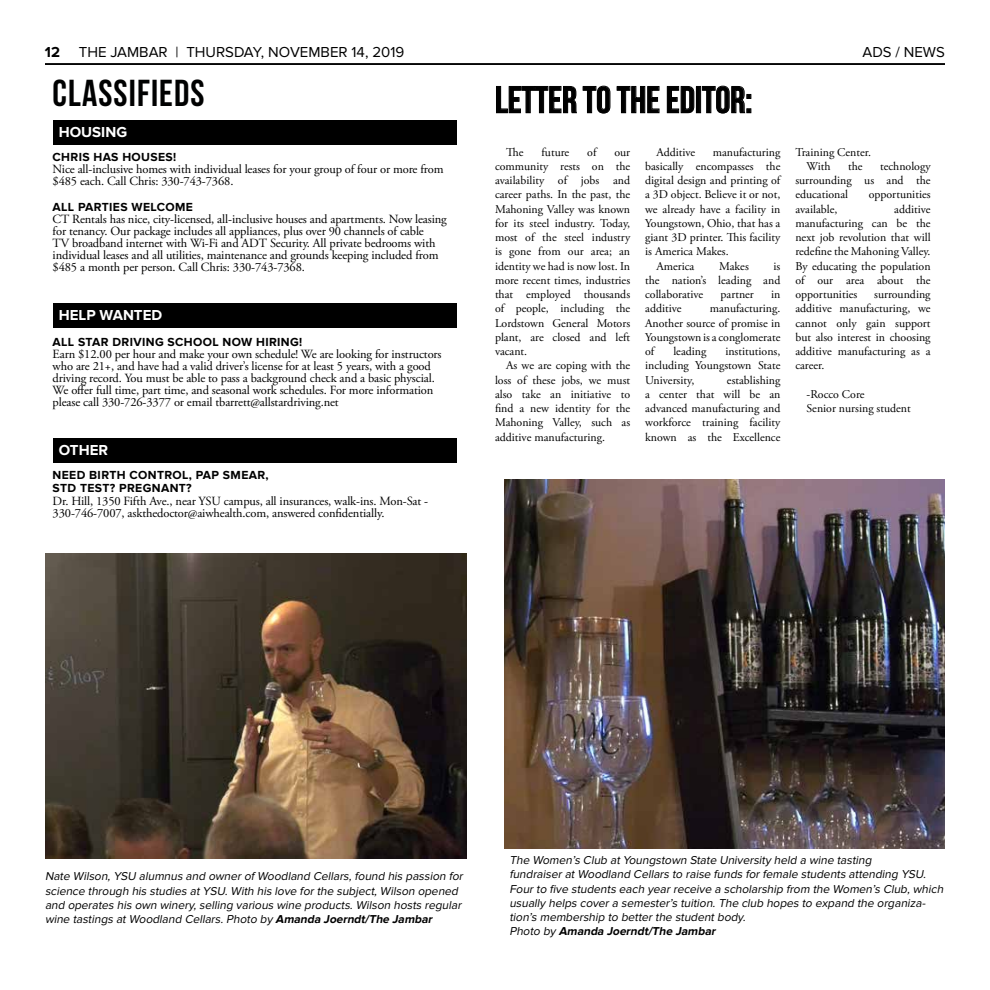
<style>
.page{position:relative;width:990px;height:990px;background:#fff}
.page>*{position:absolute;margin:0;border:0;box-sizing:border-box;transform-origin:0 0}
.t1{font:700 37.5px "Bebas Neue";color:#000}
.t2{font:700 37.5px "Bebas Neue";letter-spacing:.03em;color:#000101}
.t3{font:15px "Proxima Nova";color:#000}
.t4{font:700 15px "Proxima Nova";color:#fff}
.t5{font:700 15px "Proxima Nova";color:#000}
.t6{font:12.5px/12.1px "Adobe Garamond Pro";letter-spacing:-.01em;color:#000}
.t7{font:700 12.12px/13.4px "Proxima Nova";letter-spacing:.03em;color:#000}
.t8{font:11.88px/14.2px "Adobe Garamond Pro";color:#000;text-align:justify}
.t9{font:italic 11.88px/14.2px "Proxima Nova";color:#000}
.s1{font-weight:700}
</style>
<div class="page">
<hr style="left:45px;top:63px;width:900px;height:2px;background:#000">
<svg style="left:496px;top:86px;width:81px;height:27px"></svg>
<svg style="left:583px;top:86px;width:28px;height:28px"></svg>
<svg style="left:617px;top:86px;width:43px;height:27px"></svg>
<svg style="left:667px;top:86px;width:27px;height:27px"></svg>
<div style="left:696px;top:86px;width:5px;height:27px;border:1px solid #000"></div>
<svg style="left:702px;top:86px;width:49px;height:28px"></svg>
<div style="left:53px;top:121px;width:403px;height:24px;background:#000"></div>
<div style="left:53px;top:304px;width:403px;height:24px;background:#000"></div>
<div style="left:53px;top:439px;width:403px;height:24px;background:#000"></div>
<img style="left:45px;top:553px;width:421px;height:306px">
<img style="left:504px;top:480px;width:441px;height:369px">
<p class="t5" style="left:45px;top:43px;width:17px">12</p>
<p class="t3" style="left:79px;top:43px;width:327px">THE JAMBAR | THURSDAY, NOVEMBER 14, 2019</p>
<p class="t3" style="left:862px;top:43px;width:84px">ADS / NEWS</p>
<h1 class="t2" style="left:53px;top:72px;width:154px">CLASSIFIEDS</h1>
<h1 class="t1" style="left:495px;top:79px;width:259px">LETTER TO THE EDITOR:</h1>
<p class="t7" style="left:53px;top:151px;width:125px">CHRIS HAS HOUSES!</p>
<p class="t6" style="left:53px;top:164px;width:393px">Nice all-inclusive homes with individual leases for your group of four or more from $485 each. Call Chris: 330-743-7368.</p>
<p class="t7" style="left:53px;top:200px;width:142px">ALL PARTIES WELCOME</p>
<p class="t6" style="left:53px;top:213px;width:396px">CT Rentals has nice, city-licensed, all-inclusive houses and apartments. Now leasing for tenancy. Our package includes all appliances, plus over 90 channels of cable<br>TV broadband internet with Wi-Fi and ADT Security. All private bedrooms with individual leases and all utilities, maintenance and grounds keeping included from $485 a month per person. Call Chris: 330-743-7368.</p>
<p class="t4" style="left:59px;top:123px;width:70px">HOUSING</p>
<p class="t8" style="left:506px;top:145px;width:19px">The</p>
<p class="t8" style="left:542px;top:145px;width:29px">future</p>
<p class="t8" style="left:587px;top:145px;width:11px">of</p>
<p class="t8" style="left:656px;top:145px;width:40px">Additive</p>
<p class="t8" style="left:713px;top:145px;width:69px">manufacturing</p>
<p class="t8" style="left:645px;top:159px;width:137px">basically encompasses the</p>
<p class="t8" style="left:645px;top:174px;width:137px">digital design and printing of</p>
<p class="t8" style="left:645px;top:188px;width:137px">a 3D object. Believe it or not,</p>
<p class="t8" style="left:645px;top:202px;width:137px">we already have a facility in</p>
<p class="t8" style="left:645px;top:216px;width:137px">Youngstown, Ohio, that has a</p>
<p class="t8" style="left:645px;top:231px;width:137px">giant 3D printer. This facility</p>
<p class="t8" style="left:645px;top:245px;width:85px">is America Makes.</p>
<p class="t8" style="left:656px;top:259px;width:39px">America</p>
<p class="t8" style="left:719px;top:259px;width:31px">Makes</p>
<p class="t8" style="left:495px;top:145px;width:137px;text-indent:119px">our community rests on the availability of jobs and career paths. In the past, the Mahoning Valley was known for its steel industry. Today, most of the steel industry is gone from our area; an identity we had is now lost. In more recent times, industries that employed thousands of people, including the Lordstown General Motors plant, are closed and left vacant.</p>
<p class="t8" style="left:495px;top:359px;width:137px;text-indent:11px">As we are coping with the loss of these jobs, we must also take an initiative to find a new identity for the Mahoning Valley, such as additive manufacturing.</p>
<p class="t8" style="left:645px;top:259px;width:137px;text-indent:128px">is the nation’s leading and collaborative</p>
<p class="t8" style="left:721px;top:288px;width:35px">partner</p>
<p class="t8" style="left:771px;top:288px;width:11px">in</p>
<p class="t8" style="left:645px;top:302px;width:137px;text-indent:65px">manufacturing.<br>Another source of promise in Youngstown is a conglomerate of</p>
<p class="t8" style="left:645px;top:302px;width:38px">additive</p>
<p class="t4" style="left:59px;top:306px;width:105px">HELP WANTED</p>
<p class="t7" style="left:53px;top:335px;width:251px">ALL STAR DRIVING SCHOOL NOW HIRING!</p>
<p class="t6" style="left:53px;top:348px;width:391px">Earn $12.00 per hour and make your own schedule! We are looking for instructors who are 21+, and have had a valid driver’s license for at least 5 years, with a good driving record. You must be able to pass a background check and a basic physcial.<br>We offer full time, part time, and seasonal work schedules. For more information please call 330-726-3377 or email tbarrett@allstardriving.net</p>
<p class="t8" style="left:673px;top:345px;width:35px">leading</p>
<p class="t8" style="left:645px;top:345px;width:137px;text-indent:80px">institutions, including Youngstown State University,</p>
<p class="t8" style="left:645px;top:373px;width:137px;text-indent:82px">establishing a center that will be an advanced manufacturing and workforce training facility known as the Excellence</p>
<p class="t4" style="left:59px;top:441px;width:51px">OTHER</p>
<p class="t7" style="left:53px;top:469px;width:218px">NEED BIRTH CONTROL, PAP SMEAR,<br>STD TEST? PREGNANT?</p>
<p class="t6" style="left:53px;top:495px;width:377px">Dr. Hill, 1350 Fifth Ave., near YSU campus, all insurances, walk-ins. Mon-Sat -<br>330-746-7007, askthedoctor@aiwhealth.com, answered confidentially.</p>
<p class="t8" style="left:807px;top:145px;width:66px;text-indent:-11px">Training Center.<br>With</p>
<p class="t8" style="left:795px;top:159px;width:137px;text-indent:85px">technology surrounding us and the educational</p>
<p class="t8" style="left:848px;top:159px;width:16px">the</p>
<p class="t8" style="left:869px;top:188px;width:63px">opportunities</p>
<p class="t8" style="left:795px;top:202px;width:137px;text-indent:99px">additive manufacturing can be the next job revolution that will redefine the Mahoning Valley.<br>By educating the population of our area about the opportunities</p>
<p class="t8" style="left:795px;top:202px;width:43px">available,</p>
<p class="t8" style="left:795px;top:288px;width:137px;text-indent:79px">surrounding additive manufacturing, we cannot only gain support but also interest in choosing additive manufacturing as a career.</p>
<p class="t8" style="left:807px;top:387px;width:106px">-Rocco Core<br>Senior nursing student</p>
<p class="t9" style="left:45px;top:869px;width:422px">Nate Wilson,YSU alumnus and ownerof Woodland Cellars,found his passion for science through his studies atYSU.With his love forthe subject,Wilson opened and operates his own winery,selling various wine products.Wilson hosts regular wine tastings atWoodland Cellars.Photo by <span class="s1">Amanda Joerndt/The Jambar</span></p>
<p class="t9" style="left:509px;top:853px;width:438px">The Women’s Club atYoungstown State University held a wine tasting fundraiseratWoodland Cellars to raise funds forfemale students attending YSU.<br>Fourto five students each yearreceive a scholarship from the Women’s Club,which usually helps covera semester’s tuition.The club hopes to expand the organiza&shy;tion’s membership to betterthe studentbody.<br>Photo by <span class="s1">Amanda Joerndt/The Jambar</span></p>
</div>
